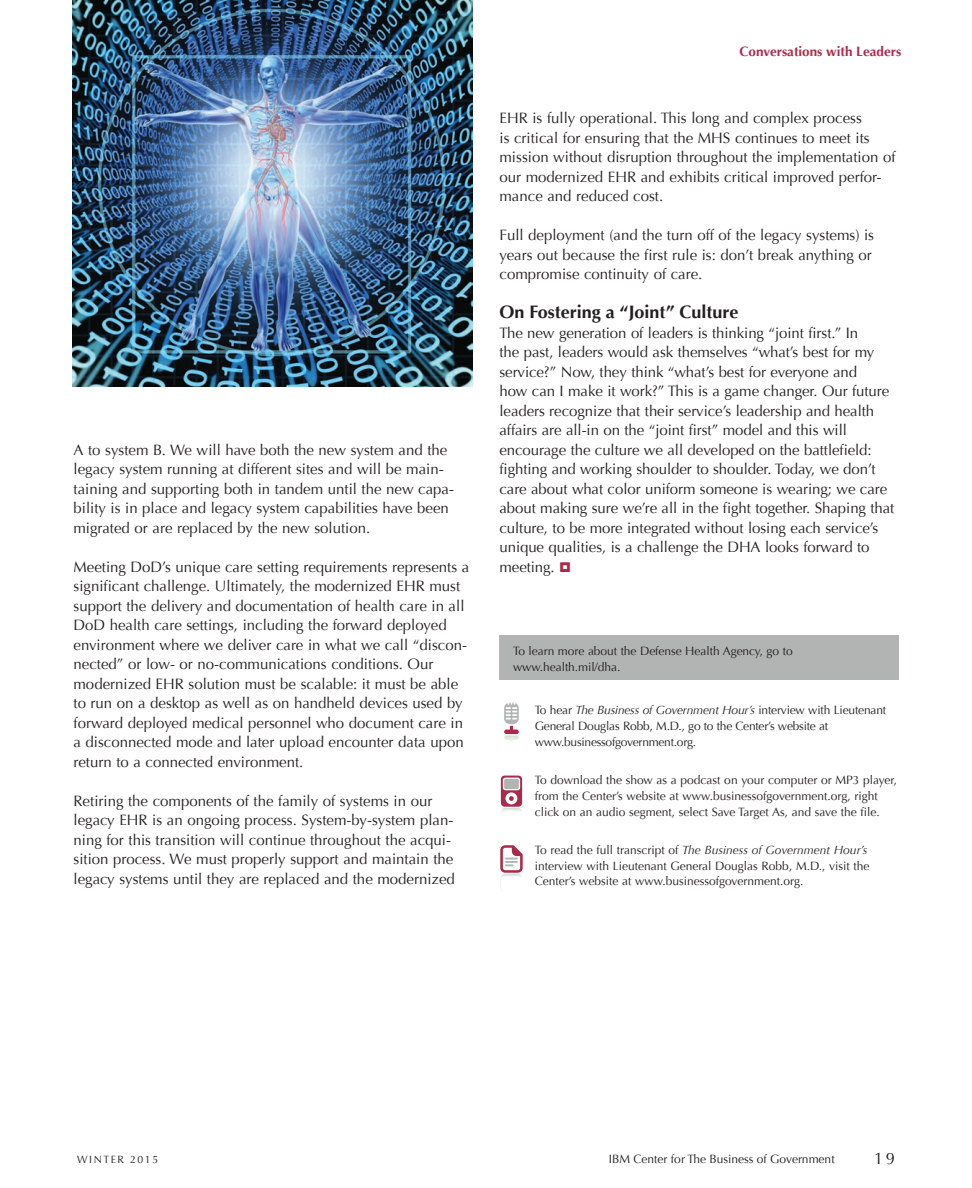
<style>
.page{position:relative;width:972px;height:1188px;background:#fff}
.page>*{position:absolute;margin:0;border:0;box-sizing:border-box;transform-origin:0 0}
.Heading_2{font:700 18px "Optima";color:#231f20}
.t1{font:16.5px "Optima";color:#231f20}
.Body_Text{font:15px/19.5px "Optima";color:#231f20}
.t2{font:700 13.5px "Optima";color:#aa2a4b}
.To_Learn_More_Text_w{font:12px/15.8px "Optima";color:#231f20}
.To_Learn_More_Text_w-2{font:12px/15.8px "Optima";letter-spacing:-.02em;color:#231f20}
.To_Learn_More{font:12px/15.8px "Optima";letter-spacing:-.005em;color:#231f20}
.t3{font:10.5px "Optima";letter-spacing:.15em;color:#231f20}
.s1{font-style:italic}
</style>
<div class="page">
<div style="left:500px;top:635px;width:399px;height:45px;background:#b2b3b3"></div>
<svg style="left:504px;top:735px;width:15px;height:6px"></svg>
<hr style="left:504px;top:730px;width:15px;height:4px;background:#aa2a4b;border-radius:2px">
<svg style="left:504px;top:703px;width:15px;height:21px"></svg>
<svg style="left:501px;top:776px;width:21px;height:35px"></svg>
<svg style="left:500px;top:845px;width:23px;height:33px"></svg>
<img style="left:72px;top:0;width:400px;height:387px">
<p class="Body_Text" style="left:74px;top:440px;width:382px">A to system B. We will have both the new system and the legacy system running at different sites and will be main&shy;taining and supporting both in tandem until the new capa&shy;bility is in place and legacy system capabilities have been migrated or are replaced by the new solution.</p>
<p class="Body_Text" style="left:74px;top:557px;width:397px">Meeting DoD’s unique care setting requirements represents a significant challenge. Ultimately, the modernized EHR must support the delivery and documentation of health care in all DoD health care settings, including the forward deployed environment where we deliver care in what we call “discon&shy;nected” or low- or no-communications conditions. Our modernized EHR solution must be scalable: it must be able to run on a desktop as well as on handheld devices used by forward deployed medical personnel who document care in a disconnected mode and later upload encounter data upon return to a connected environment.</p>
<p class="Body_Text" style="left:74px;top:791px;width:383px">Retiring the components of the family of systems in our legacy EHR is an ongoing process. System-by-system plan&shy;ning for this transition will continue throughout the acqui&shy;sition process. We must properly support and maintain the legacy systems until they are replaced and the modernized</p>
<p class="t2" style="left:740px;top:44px;width:163px">Conversations with Leaders</p>
<p class="Body_Text" style="left:500px;top:109px;width:398px">EHR is fully operational. This long and complex process<br>is critical for ensuring that the MHS continues to meet its mission without disruption throughout the implementation of our modernized EHR and exhibits critical improved perfor&shy;mance and reduced cost.</p>
<p class="Body_Text" style="left:500px;top:226px;width:376px">Full deployment (and the turn off of the legacy systems) is years out because the first rule is: don’t break anything or compromise continuity of care.</p>
<p class="Heading_2" style="left:500px;top:302px;width:241px">On Fostering a “Joint” Culture</p>
<p class="Body_Text" style="left:500px;top:323px;width:396px">The new generation of leaders is thinking “joint first.” In<br>the past, leaders would ask themselves “what’s best for my service?” Now, they think “what’s best for everyone and<br>how can I make it work?” This is a game changer. Our future leaders recognize that their service’s leadership and health affairs are all-in on the “joint first” model and this will encourage the culture we all developed on the battlefield: fighting and working shoulder to shoulder. Today, we don’t care about what color uniform someone is wearing; we care about making sure we’re all in the fight together. Shaping that culture, to be more integrated without losing each service’s unique qualities, is a challenge the DHA looks forward to meeting.</p>
<p class="To_Learn_More" style="left:513px;top:643px;width:281px">To learn more about the Defense Health Agency, go to www.health.mil/dha.</p>
<p class="To_Learn_More_Text_w-2" style="left:535px;top:703px;width:353px">To hear <span class="s1">The Business of Government Hour’s</span> interview with Lieutenant<br>General Douglas Robb, M.D., go to the Center’s website at www.businessofgovernment.org.</p>
<p class="To_Learn_More_Text_w" style="left:535px;top:772px;width:364px">To download the show as a podcast on your computer or MP3 player, from the Center’s website at www.businessofgovernment.org, right click on an audio segment, select Save Target As, and save the file.</p>
<p class="To_Learn_More_Text_w" style="left:535px;top:842px;width:336px">To read the full transcript of <span class="s1">The Business of Government Hour’s </span>interview with Lieutenant General Douglas Robb, M.D., visit the<br>Center’s website at www.businessofgovernment.org.</p>
<p class="t3" style="left:77px;top:1154px;width:83px">WINTER 2015</p>
<p class="To_Learn_More_Text_w" style="left:609px;top:1151px;width:227px">IBM Center for The Business of Government</p>
<p class="t1" style="left:874px;top:1149px;width:22px">19</p>
</div>
